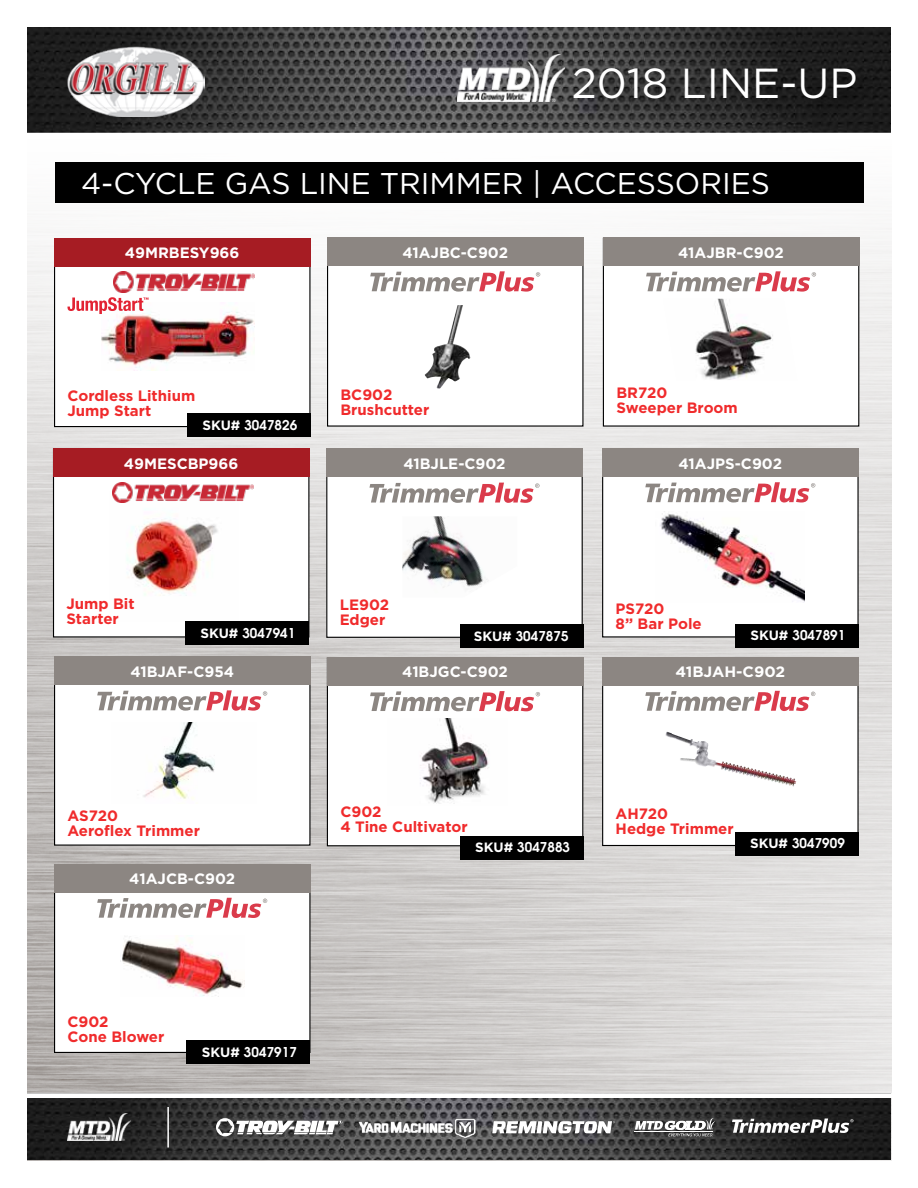
<style>
.page{position:relative;width:918px;height:1188px;background:#fff}
.page>*{position:absolute;margin:0;border:0;box-sizing:border-box;transform-origin:0 0}
.t1{font:42px "Gotham";color:#fff}
.t2{font:30px "Gotham";color:#fff}
.t3{font:700 15px/15px "Gotham";color:#f02b2c}
.t4{font:700 15px "Gotham";color:#fff}
.t5{font:700 15px "Gotham";color:#fff;scale:1.04 1}
.t6{font:600 13.5px "Avant Garde";color:#fff}
.s1{font-family:"Gotham";font-weight:700}
</style>
<div class="page">
<img style="left:27px;top:202px;width:864px;height:959px">
<img style="left:27px;top:27px;width:864px;height:106px">
<img style="left:27px;top:1098px;width:864px;height:62px">
<img style="left:68px;top:1114px;width:63px;height:27px">
<svg style="left:216px;top:1118px;width:126px;height:18px"></svg>
<svg style="left:492px;top:1121px;width:123px;height:12px"></svg>
<svg style="left:635px;top:1118px;width:80px;height:19px"></svg>
<svg style="left:732px;top:1119px;width:122px;height:14px"></svg>
<hr style="left:167px;top:1107px;width:2px;height:41px;background:#fff">
<img style="left:357px;top:1118px;width:122px;height:22px">
<div style="left:571px;top:64px;width:310px;height:60px;background:#000;opacity:.75"></div>
<hr style="left:0;top:1094px;width:904px;height:4px;background:#fff">
<img style="left:457px;top:55px;width:107px;height:46px">
<img style="left:65px;top:45px;width:140px;height:72px">
<div style="left:55px;top:162px;width:809px;height:40px;background:#000"></div>
<div style="left:603px;top:449px;width:255px;height:188px;background:#fff"></div>
<img style="left:660px;top:511px;width:145px;height:91px">
<div style="left:602px;top:448px;width:257px;height:29px;background:#8c8682"></div>
<svg style="left:645px;top:482px;width:170px;height:21px"></svg>
<div style="left:55px;top:865px;width:255px;height:187px;background:#fff"></div>
<div style="left:54px;top:864px;width:256px;height:28px;background:#8c8682"></div>
<svg style="left:97px;top:898px;width:170px;height:20px"></svg>
<div style="left:327px;top:449px;width:255px;height:188px;background:#fff"></div>
<div style="left:326px;top:449px;width:257px;height:28px;background:#8c8682"></div>
<svg style="left:369px;top:483px;width:171px;height:20px"></svg>
<img style="left:402px;top:516px;width:85px;height:72px">
<div style="left:328px;top:238px;width:255px;height:188px;background:#fff"></div>
<div style="left:327px;top:238px;width:257px;height:28px;background:#8c8682"></div>
<svg style="left:370px;top:271px;width:170px;height:21px"></svg>
<img style="left:122px;top:936px;width:122px;height:60px">
<div style="left:327px;top:658px;width:256px;height:188px;background:#fff"></div>
<div style="left:327px;top:657px;width:256px;height:28px;background:#8c8682"></div>
<svg style="left:370px;top:691px;width:170px;height:20px"></svg>
<img style="left:420px;top:719px;width:69px;height:85px">
<div style="left:603px;top:238px;width:256px;height:188px;background:#fff"></div>
<div style="left:603px;top:238px;width:256px;height:189px;border:1px solid #000"></div>
<div style="left:603px;top:238px;width:256px;height:28px;background:#8c8682"></div>
<svg style="left:646px;top:271px;width:170px;height:21px"></svg>
<img style="left:695px;top:299px;width:78px;height:81px">
<img style="left:425px;top:305px;width:46px;height:84px">
<div style="left:603px;top:658px;width:255px;height:187px;background:#fff"></div>
<div style="left:602px;top:657px;width:257px;height:28px;background:#8c8682"></div>
<svg style="left:645px;top:691px;width:170px;height:20px"></svg>
<img style="left:665px;top:732px;width:62px;height:39px">
<div style="left:55px;top:657px;width:255px;height:188px;background:#fff"></div>
<div style="left:54px;top:657px;width:256px;height:28px;background:#8c8682"></div>
<svg style="left:97px;top:690px;width:170px;height:21px"></svg>
<img style="left:143px;top:723px;width:72px;height:76px">
<div style="left:187px;top:1041px;width:123px;height:23px;background:#000"></div>
<div style="left:460px;top:625px;width:123px;height:23px;background:#000"></div>
<div style="left:735px;top:624px;width:124px;height:23px;background:#000"></div>
<div style="left:460px;top:836px;width:123px;height:24px;background:#000"></div>
<div style="left:735px;top:832px;width:123px;height:23px;background:#000"></div>
<div style="left:55px;top:239px;width:255px;height:188px;background:#fff"></div>
<img style="left:101px;top:311px;width:153px;height:59px">
<div style="left:54px;top:238px;width:256px;height:28px;background:#a61c23"></div>
<img style="left:113px;top:272px;width:141px;height:20px">
<svg style="left:68px;top:297px;width:80px;height:17px"></svg>
<div style="left:187px;top:414px;width:123px;height:23px;background:#000"></div>
<div style="left:54px;top:449px;width:255px;height:188px;background:#fff"></div>
<img style="left:117px;top:502px;width:101px;height:94px">
<div style="left:53px;top:448px;width:256px;height:29px;background:#a61c23"></div>
<img style="left:112px;top:482px;width:141px;height:20px">
<div style="left:185px;top:622px;width:124px;height:23px;background:#000"></div>
<h1 class="t1" style="left:572px;top:56px;width:287px">2018 LINE-UP</h1>
<h2 class="t2" style="left:81px;top:164px;width:691px">4-CYCLE GAS LINE TRIMMER | ACCESSORIES</h2>
<p class="t4" style="left:125px;top:243px;width:116px">49MRBESY966</p>
<p class="t4" style="left:402px;top:242px;width:107px">41AJBC-C902</p>
<p class="t3" style="left:68px;top:388px;width:129px">Cordless Lithium<br>Jump Start</p>
<p class="t6" style="left:202px;top:416px;width:96px"><span class="s1">SKU#</span> 3047826</p>
<p class="t4" style="left:124px;top:453px;width:116px">49MESCBP966</p>
<p class="t3" style="left:340px;top:387px;width:90px">BC902<br>Brushcutter</p>
<p class="t4" style="left:403px;top:454px;width:104px">41BJLE-C902</p>
<p class="t4" style="left:678px;top:242px;width:107px">41AJBR-C902</p>
<p class="t3" style="left:616px;top:385px;width:123px">BR720<br>Sweeper Broom</p>
<p class="t4" style="left:679px;top:453px;width:105px">41AJPS-C902</p>
<p class="t3" style="left:66px;top:597px;width:70px">Jump Bit<br>Starter</p>
<p class="t6" style="left:200px;top:625px;width:96px"><span class="s1">SKU#</span> 3047941</p>
<p class="t3" style="left:340px;top:597px;width:51px">LE902<br>Edger</p>
<p class="t3" style="left:616px;top:601px;width:88px">PS720<br>8” Bar Pole</p>
<p class="t6" style="left:474px;top:627px;width:96px"><span class="s1">SKU#</span> 3047875</p>
<p class="t6" style="left:750px;top:626px;width:96px"><span class="s1">SKU#</span> 3047891</p>
<p class="t4" style="left:130px;top:661px;width:105px">41BJAF-C954</p>
<p class="t4" style="left:402px;top:662px;width:107px">41BJGC-C902</p>
<p class="t5" style="left:675px;top:662px;width:107px">41BJAH-C902</p>
<p class="t3" style="left:68px;top:808px;width:134px">AS720<br>Aeroflex Trimmer</p>
<p class="t4" style="left:129px;top:869px;width:107px">41AJCB-C902</p>
<p class="t3" style="left:340px;top:805px;width:129px">C902<br>4 Tine Cultivator</p>
<p class="t3" style="left:616px;top:807px;width:120px">AH720<br>Hedge Trimmer</p>
<p class="t6" style="left:475px;top:839px;width:96px"><span class="s1">SKU#</span> 3047883</p>
<p class="t6" style="left:750px;top:834px;width:96px"><span class="s1">SKU#</span> 3047909</p>
<p class="t3" style="left:68px;top:1014px;width:98px">C902<br>Cone Blower</p>
<p class="t6" style="left:202px;top:1043px;width:96px"><span class="s1">SKU#</span> 3047917</p>
</div>
